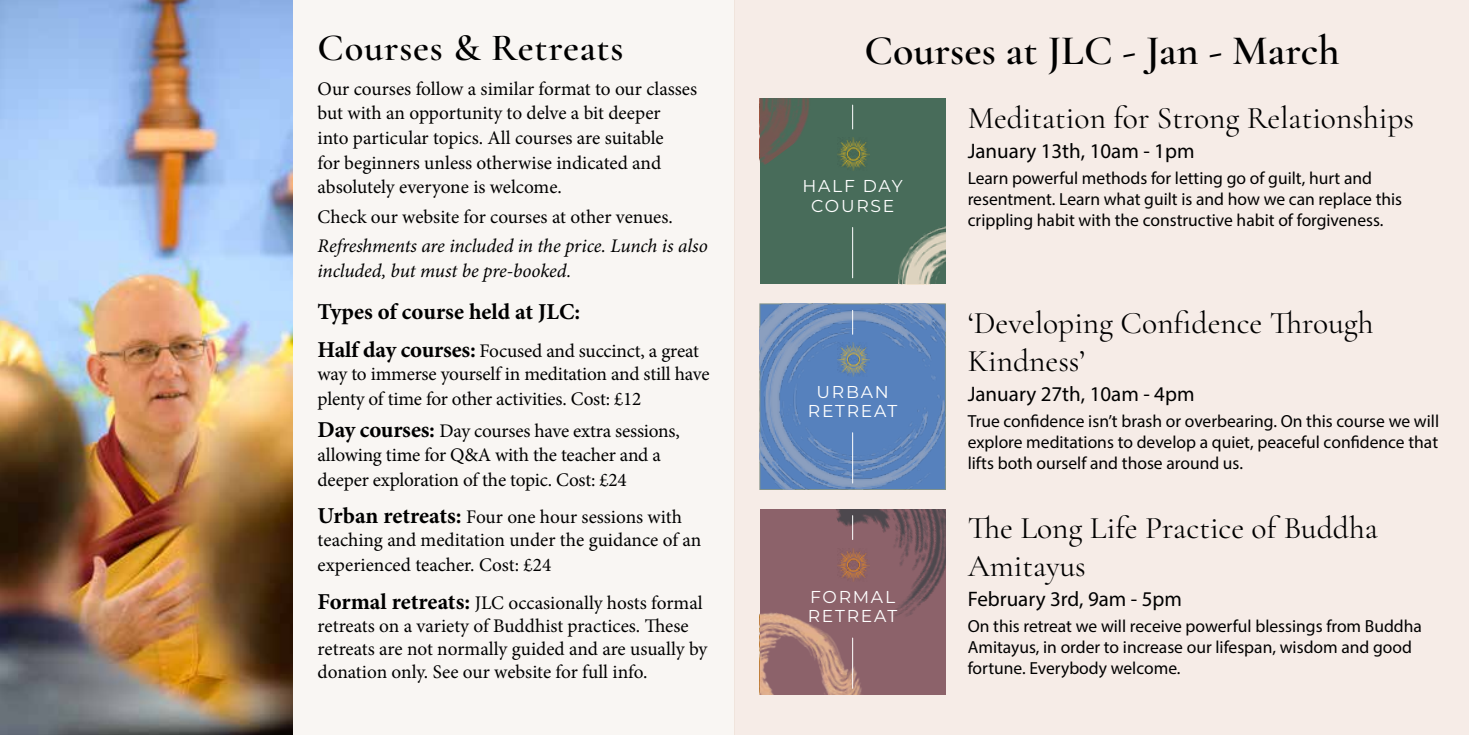
<style>
.page{position:relative;width:1469px;height:735px;background:#fff}
.page>*{position:absolute;margin:0;border:0;box-sizing:border-box;transform-origin:0 0}
.t1{font:600 42px "Cormorant Garamond";color:#000}
.t2{font:600 38.5px "Cormorant Garamond";letter-spacing:.02em;color:#000}
.t3{font:31.5px/37.8px "Cormorant Garamond";color:#000}
.t4{font:700 22.75px "Minion Pro";color:#000}
.t5{font:21px "Myriad Pro";color:#000}
.t6{font:19.25px/24.5px "Minion Pro";letter-spacing:-.005em;color:#000}
.t7{font:italic 19.25px/25.2px "Minion Pro";letter-spacing:-.005em;color:#000}
.t8{font:17.5px/21px "Myriad Pro";color:#000}
.t9{font:17.15px/19.2px "Montserrat";letter-spacing:.1em;color:#fff;text-align:center}
.s1{font-weight:700;font-size:22.75px}
</style>
<div class="page">
<div style="left:0;top:0;width:734px;height:734px;background:#f9f6f3"></div>
<img style="left:0;top:0;width:293px;height:734px">
<div style="left:734px;top:0;width:734px;height:734px;background:#f6ece7"></div>
<div style="left:760px;top:99px;width:185px;height:185px;background:#486c5a"></div>
<img style="left:837px;top:137px;width:32px;height:34px">
<img style="left:898px;top:226px;width:47px;height:58px">
<img style="left:760px;top:99px;width:49px;height:66px">
<hr style="left:852px;top:227px;width:1px;height:51px;background:#fff">
<svg style="left:852px;top:105px;width:1px;height:24px"></svg>
<img style="left:760px;top:304px;width:185px;height:185px">
<img style="left:837px;top:342px;width:32px;height:34px">
<hr style="left:852px;top:432px;width:1px;height:51px;background:#fff">
<svg style="left:852px;top:310px;width:1px;height:24px"></svg>
<div style="left:760px;top:509px;width:185px;height:185px;background:#8c626a"></div>
<img style="left:836px;top:509px;width:109px;height:107px">
<img style="left:760px;top:602px;width:115px;height:92px">
<img style="left:837px;top:548px;width:32px;height:33px">
<hr style="left:852px;top:637px;width:1px;height:51px;background:#fff">
<svg style="left:852px;top:515px;width:1px;height:24px"></svg>
<h2 class="t2" style="left:317px;top:24px;width:307px">Courses &amp; Retreats</h2>
<p class="t6" style="left:317px;top:76px;width:381px">Our courses follow a similar format to our classes but with an opportunity to delve a bit deeper<br>into particular topics. All courses are suitable<br>for beginners unless otherwise indicated and absolutely everyone is welcome.</p>
<p class="t6" style="left:317px;top:204px;width:357px">Check our website for courses at other venues.</p>
<p class="t7" style="left:317px;top:233px;width:392px">Refreshments are included in the price. Lunch is also included, but must be pre-booked.</p>
<p class="t4" style="left:317px;top:296px;width:264px">Types of course held at JLC:</p>
<p class="t6" style="left:317px;top:339px;width:393px;line-height:23.1px"><span class="s1">Half day courses:</span> Focused and succinct, a great way to immerse yourself in meditation and still have</p>
<p class="t6" style="left:317px;top:382px;width:363px;line-height:32.2px">plenty of time for other activities. Cost: £12<br><span class="s1">Day courses:</span> Day courses have extra sessions,</p>
<p class="t6" style="left:317px;top:441px;width:345px;line-height:25.2px">allowing time for Q&amp;A with the teacher and a deeper exploration of the topic. Cost: £24</p>
<p class="t6" style="left:317px;top:505px;width:385px;line-height:23.1px"><span class="s1">Urban retreats:</span> Four one hour sessions with teaching and meditation under the guidance of an</p>
<p class="t6" style="left:317px;top:546px;width:387px;line-height:37.3px">experienced teacher. Cost: £24<br><span class="s1">Formal retreats:</span> JLC occasionally hosts formal</p>
<p class="t6" style="left:317px;top:613px;width:391px;line-height:23.1px">retreats on a variety of Buddhist practices. These retreats are not normally guided and are usually by donation only. See our website for full info.</p>
<h1 class="t1" style="left:864px;top:24px;width:477px">Courses at JLC - Jan - March</h1>
<h3 class="t3" style="left:967px;top:98px;width:448px">Meditation for Strong Relationships</h3>
<p class="t5" style="left:967px;top:138px;width:228px">January 13th, 10am - 1pm</p>
<p class="t8" style="left:967px;top:167px;width:436px">Learn powerful methods for letting go of guilt, hurt and resentment. Learn what guilt is and how we can replace this crippling habit with the constructive habit of forgiveness.</p>
<p class="t9" style="left:802px;top:176px;width:102px">HALF DAY<br>COURSE</p>
<p class="t9" style="left:808px;top:381px;width:91px">URBAN<br>RETREAT</p>
<p class="t9" style="left:807px;top:586px;width:91px;text-align:left">FORMAL<br>RETREAT</p>
<h3 class="t3" style="left:967px;top:303px;width:407px">‘Developing Confidence Through<br>Kindness’</h3>
<p class="t5" style="left:967px;top:381px;width:228px">January 27th, 10am - 4pm</p>
<p class="t8" style="left:967px;top:410px;width:473px;text-align:justify">True confidence isn’t brash or overbearing. On this course we will explore meditations to develop a quiet, peaceful confidence that lifts both ourself and those around us.</p>
<h3 class="t3" style="left:967px;top:509px;width:412px">The Long Life Practice of Buddha<br>Amitayus</h3>
<p class="t5" style="left:967px;top:586px;width:216px">February 3rd, 9am - 5pm</p>
<p class="t8" style="left:967px;top:615px;width:456px">On this retreat we will receive powerful blessings from Buddha<br>Amitayus, in order to increase our lifespan, wisdom and good fortune. Everybody welcome.</p>
</div>
